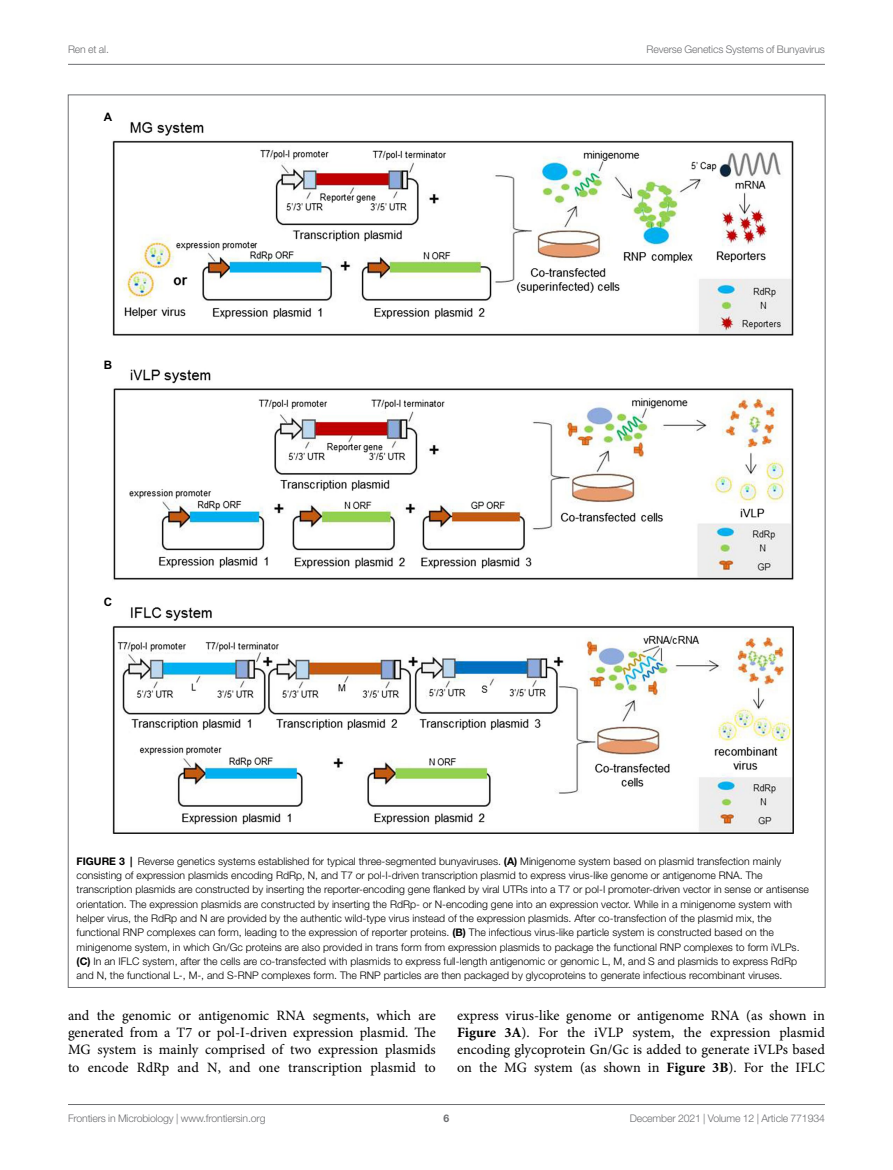
<style>
.page{position:relative;width:893px;height:1170px;background:#fff}
.page>*{position:absolute;margin:0;border:0;box-sizing:border-box;transform-origin:0 0}
.TEXT{font:14.25px/17.2px "Minion Pro";color:#000;text-align:justify}
.t1{font:700 11.7px "Arial";color:#000}
.FIG_LEG{font:300 10.5px/14.2px "Helvetica Neue LT Std";color:#000}
.t2{font:300 10.5px "Helvetica Neue LT Std";letter-spacing:-.015em;color:#6d6e71}
.t3{font:700 10.5px "Helvetica Neue LT Std";color:#6d6e71}
.s1{font-weight:700}
</style>
<div class="page">
<hr style="left:68px;top:64px;width:757px;height:1px;background:#6d6e71">
<hr style="left:68px;top:1104px;width:757px;height:1px;background:#6d6e71">
<img style="left:112px;top:121px;width:682px;height:713px">
<p class="t2" style="left:68px;top:42px;width:42px">Ren et al.</p>
<p class="t2" style="left:647px;top:42px;width:180px">Reverse Genetics Systems of Bunyavirus</p>
<p class="t1" style="left:104px;top:109px;width:10px">A</p>
<p class="t1" style="left:104px;top:357px;width:10px">B</p>
<p class="t1" style="left:104px;top:594px;width:10px">C</p>
<p class="FIG_LEG" style="left:77px;top:853px;width:734px"><span class="s1">FIGURE 3 |</span> Reverse genetics systems established for typical three-segmented bunyaviruses. <span class="s1">(A)</span> Minigenome system based on plasmid transfection mainly consisting of expression plasmids encoding RdRp, N, and T7 or pol-I-driven transcription plasmid to express virus-like genome or antigenome RNA. The transcription plasmids are constructed by inserting the reporter-encoding gene flanked by viral UTRs into a T7 or pol-I promoter-driven vector in sense or antisense orientation. The expression plasmids are constructed by inserting the RdRp- or N-encoding gene into an expression vector. While in a minigenome system with helper virus, the RdRp and N are provided by the authentic wild-type virus instead of the expression plasmids. After co-transfection of the plasmid mix, the functional RNP complexes can form, leading to the expression of reporter proteins. <span class="s1">(B)</span> The infectious virus-like particle system is constructed based on the minigenome system, in which Gn/Gc proteins are also provided in trans form from expression plasmids to package the functional RNP complexes to form iVLPs. <span class="s1">(C)</span> In an IFLC system, after the cells are co-transfected with plasmids to express full-length antigenomic or genomic L, M, and S and plasmids to express RdRp and N, the functional L-, M-, and S-RNP complexes form. The RNP particles are then packaged by glycoproteins to generate infectious recombinant viruses.</p>
<p class="TEXT" style="left:68px;top:1006px;width:369px">and the genomic or antigenomic RNA segments, which are generated from a T7 or pol-I-driven expression plasmid. The MG system is mainly comprised of two expression plasmids to encode RdRp and N, and one transcription plasmid to</p>
<p class="TEXT" style="left:457px;top:1006px;width:369px">express virus-like genome or antigenome RNA (as shown in <span class="s1">Figure 3A</span>). For the iVLP system, the expression plasmid encoding glycoprotein Gn/Gc is added to generate iVLPs based on the MG system (as shown in <span class="s1">Figure 3B</span>). For the IFLC</p>
<p class="t2" style="left:68px;top:1111px;width:199px">Frontiers in Microbiology | www.frontiersin.org</p>
<p class="t3" style="left:444px;top:1111px;width:7px">6</p>
<p class="t2" style="left:630px;top:1111px;width:197px">December 2021 | Volume 12 | Article 771934</p>
</div>
